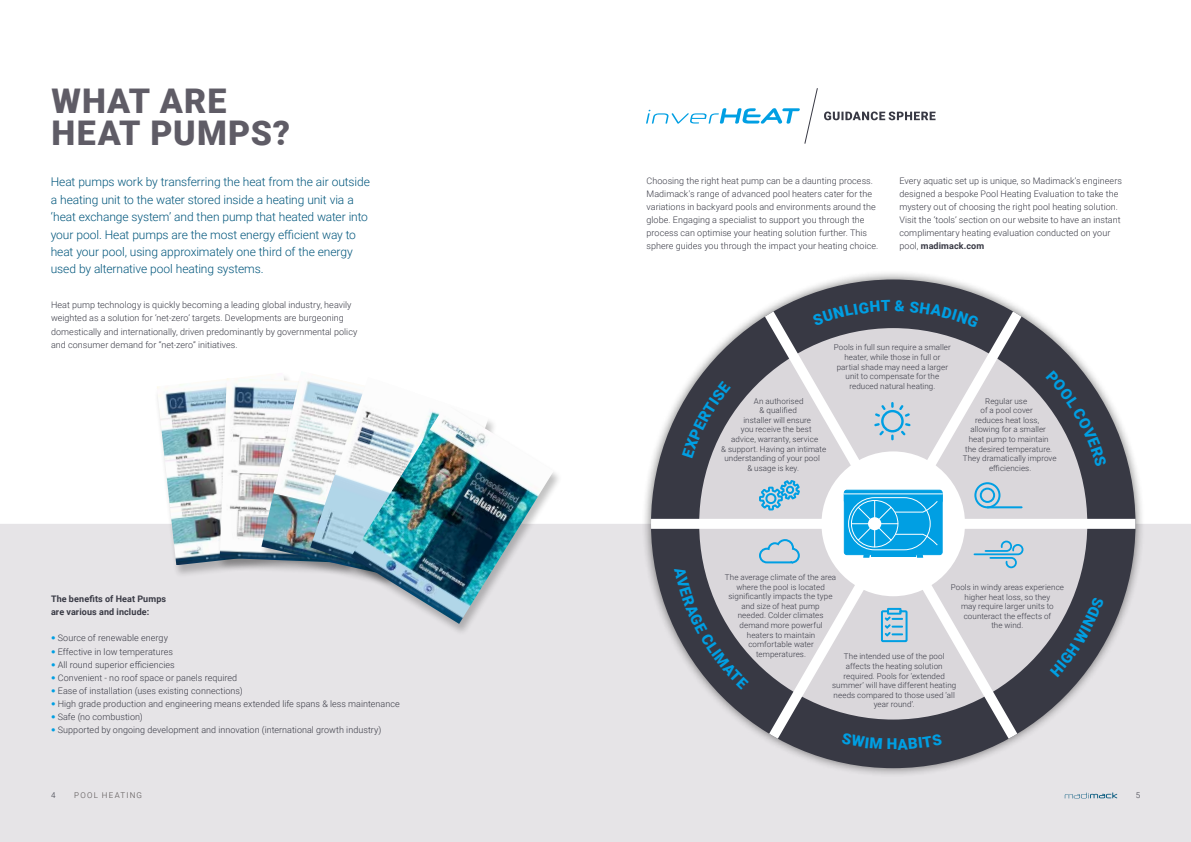
<style>
.page{position:relative;width:1191px;height:842px;background:#fff}
.page>*{position:absolute;margin:0;border:0;box-sizing:border-box;transform-origin:0 0}
.t1{font:900 34px/32.3px "Roboto";letter-spacing:.035em;color:#5f5c66}
.t2{font:900 15px "Roboto";color:#009fe3}
.t3{font:300 12px/17.4px "Roboto";letter-spacing:-.01em;color:#00567c}
.t4{font:300 9px/13px "Roboto";letter-spacing:.005em;color:#383944}
.t5{font:700 9px/13px "Roboto";letter-spacing:.015em;color:#383944}
.t6{font:300 8px/9.6px "Roboto";letter-spacing:.01em;color:#383944;text-align:center}
.t7{font:300 8px "Roboto";letter-spacing:.155em;color:#534e4e}
.s1{font-weight:700}
.s2{font-family:"Helvetica Neue";color:#009fe3}
</style>
<div class="page">
<div style="left:0;top:524px;width:1191px;height:318px;background:#e6e4e7"></div>
<svg style="left:1064px;top:792px;width:53px;height:6px"></svg>
<div style="left:641px;top:270px;width:504px;height:507px;background:#000;opacity:.5"></div>
<div style="left:651px;top:279px;width:484px;height:489px;background:#383944;border-radius:50%"></div>
<div style="left:699px;top:328px;width:388px;height:391px;background:#dad7db;border-radius:50%"></div>
<div style="left:651px;top:519px;width:484px;height:10px;background:#fff"></div>
<svg style="left:738px;top:279px;width:318px;height:489px"></svg>
<div style="left:844px;top:490px;width:98px;height:13px;background:#009fe3;border-radius:3px"></div>
<div style="left:844px;top:490px;width:98px;height:14px;border:1px solid #009fe3;border-radius:3px"></div>
<svg style="left:843px;top:493px;width:100px;height:65px;background:#2aaee7"></svg>
<hr style="left:871px;top:555px;width:44px;height:2px;background:#009fe3">
<svg style="left:824px;top:112px;width:111px;height:8px"></svg>
<svg style="left:646px;top:88px;width:172px;height:56px"></svg>
<div style="left:154px;top:373px;width:158px;height:205px;background:#000;opacity:.24"></div>
<img style="left:157px;top:373px;width:102px;height:192px">
<div style="left:217px;top:378px;width:146px;height:197px;background:#000;opacity:.24"></div>
<img style="left:220px;top:378px;width:39px;height:185px">
<div style="left:259px;top:372px;width:176px;height:215px;background:#000;opacity:.24"></div>
<img style="left:261px;top:372px;width:165px;height:203px">
<div style="left:308px;top:378px;width:189px;height:223px;background:#000;opacity:.24"></div>
<img style="left:310px;top:377px;width:178px;height:211px">
<div style="left:348px;top:405px;width:215px;height:231px;background:#000;opacity:.24"></div>
<img style="left:351px;top:404px;width:203px;height:220px">
<svg style="left:812px;top:300px;width:167px;height:28px"></svg>
<svg style="left:1045px;top:370px;width:62px;height:97px"></svg>
<svg style="left:1050px;top:597px;width:54px;height:80px"></svg>
<svg style="left:841px;top:733px;width:41px;height:16px"></svg>
<svg style="left:897px;top:733px;width:45px;height:16px"></svg>
<svg style="left:674px;top:567px;width:75px;height:122px"></svg>
<svg style="left:682px;top:381px;width:49px;height:77px"></svg>
<h1 class="t1" style="left:52px;top:83px;width:240px">WHAT ARE<br>HEAT PUMPS?</h1>
<p class="t3" style="left:51px;top:173px;width:321px">Heat pumps work by transferring the heat from the air outside a heating unit to the water stored inside a heating unit via a ‘heat exchange system’ and then pump that heated water into your pool. Heat pumps are the most energy efficient way to heat your pool, using approximately one third of the energy used by alternative pool heating systems.</p>
<p class="t4" style="left:646px;top:174px;width:233px">Choosing the right heat pump can be a daunting process.<br>Madimack's range of advanced pool heaters cater for the variations in backyard pools and environments around the globe. Engaging a specialist to support you through the process can optimise your heating solution further. This sphere guides you through the impact your heating choice.</p>
<p class="t4" style="left:899px;top:174px;width:224px">Every aquatic set up is unique, so Madimack’s engineers designed a bespoke Pool Heating Evaluation to take the mystery out of choosing the right pool heating solution.<br>Visit the ‘tools’ section on our website to have an instant complimentary heating evaluation conducted on your pool, <span class="s1">madimack.com</span></p>
<p class="t4" style="left:51px;top:298px;width:308px">Heat pump technology is quickly becoming a leading global industry, heavily weighted as a solution for ‘net-zero’ targets. Developments are burgeoning domestically and internationally, driven predominantly by governmental policy and consumer demand for “net-zero” initiatives.</p>
<p class="t5" style="left:51px;top:592px;width:117px">The benefits of Heat Pumps are various and include:</p>
<p class="t4" style="left:51px;top:631px;width:118px"><span class="s2">•</span> Source of renewable energy</p>
<p class="t4" style="left:51px;top:644px;width:123px"><span class="s2">•</span> Effective in low temperatures</p>
<p class="t4" style="left:51px;top:657px;width:125px"><span class="s2">•</span> All round superior efficiencies</p>
<p class="t4" style="left:51px;top:671px;width:188px"><span class="s2">•</span> Convenient - no roof space or panels required</p>
<p class="t4" style="left:51px;top:684px;width:193px"><span class="s2">•</span> Ease of installation (uses existing connections)</p>
<p class="t4" style="left:51px;top:697px;width:350px"><span class="s2">•</span> High grade production and engineering means extended life spans &amp; less maintenance</p>
<p class="t4" style="left:51px;top:710px;width:93px"><span class="s2">•</span> Safe (no combustion)</p>
<p class="t4" style="left:51px;top:723px;width:332px"><span class="s2">•</span> Supported by ongoing development and innovation (international growth industry)</p>
<p class="t6" style="left:754px;top:396px;width:51px">An authorised</p>
<p class="t6" style="left:759px;top:405px;width:39px">&amp; qualified</p>
<p class="t6" style="left:743px;top:415px;width:69px">installer will ensure</p>
<p class="t6" style="left:741px;top:424px;width:72px">you receive the best</p>
<p class="t6" style="left:731px;top:434px;width:88px">advice, warranty, service</p>
<p class="t6" style="left:721px;top:444px;width:106px">&amp; support. Having an intimate</p>
<p class="t6" style="left:724px;top:453px;width:97px">understanding of your pool</p>
<p class="t6" style="left:747px;top:463px;width:53px">&amp; usage is key.</p>
<p class="t6" style="left:834px;top:342px;width:118px">Pools in full sun require a smaller heater, while those in full or partial shade may need a larger unit to compensate for the reduced natural heating.</p>
<p class="t6" style="left:985px;top:396px;width:43px">Regular use</p>
<p class="t6" style="left:980px;top:405px;width:54px">of a pool cover</p>
<p class="t6" style="left:975px;top:415px;width:66px">reduces heat loss,</p>
<p class="t6" style="left:970px;top:424px;width:77px">allowing for a smaller</p>
<p class="t6" style="left:968px;top:434px;width:81px">heat pump to maintain</p>
<p class="t6" style="left:965px;top:444px;width:88px">the desired temperature.</p>
<p class="t6" style="left:962px;top:453px;width:95px">They dramatically improve</p>
<p class="t6" style="left:989px;top:463px;width:44px">efficiencies.</p>
<p class="t6" style="left:725px;top:572px;width:113px">The average climate of the area where the pool is located significantly impacts the type and size of heat pump<br>needed. Colder climates demand more powerful heaters to maintain comfortable water temperatures.</p>
<p class="t6" style="left:950px;top:582px;width:115px">Pools in windy areas experience higher heat loss, so they<br>may require larger units to counteract the effects of<br>the wind.</p>
<p class="t6" style="left:832px;top:651px;width:126px">The intended use of the pool affects the heating solution required. Pools for ‘extended summer’ will have different heating needs compared to those used ‘all year round’.</p>
<h2 class="t2" style="left:886px;top:734px;width:12px">H</h2>
<p class="t6" style="left:51px;top:790px;width:6px">4</p>
<p class="t7" style="left:74px;top:790px;width:69px">POOL HEATING</p>
<p class="t6" style="left:1135px;top:790px;width:6px">5</p>
</div>
